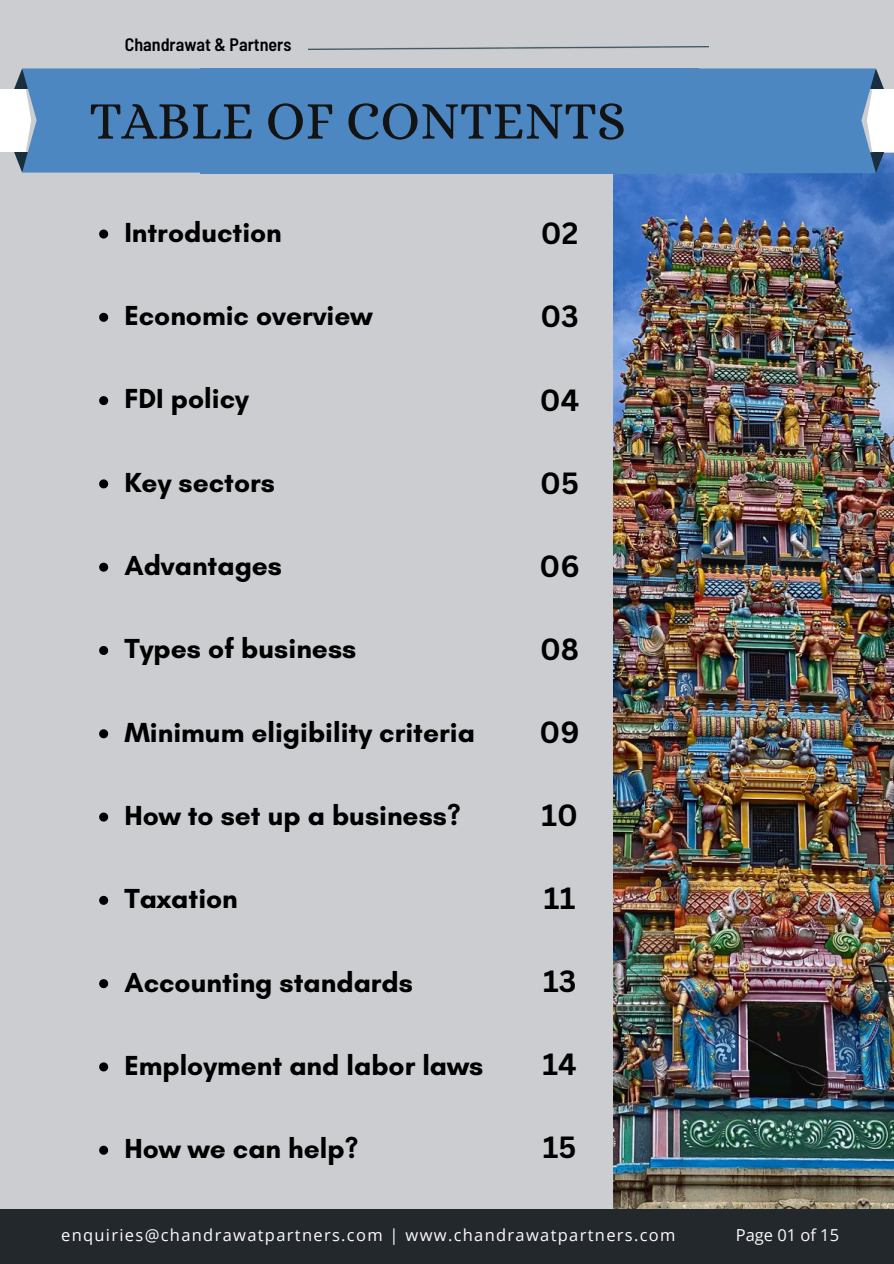
<style>
.page{position:relative;width:894px;height:1264px;background:#fff}
.page>*{position:absolute;margin:0;border:0;box-sizing:border-box;transform-origin:0 0}
.t1{font:54px "Alice";color:#131313}
.t2{font:700 29.85px "Canva Sans";color:#000}
.t3{font:700 28.05px "Glacial Indifference";color:#000}
.t4{font:600 semi-condensed 18px "Barlow";color:#000}
.t5{font:16.5px "Open Sans";letter-spacing:.08em;color:#fdfcfd}
.t6{font:16.5px "Open Sans";color:#fdfcfd}
</style>
<div class="page">
<div style="left:0;top:0;width:893px;height:1263px;background:#cbcdd1"></div>
<img style="left:613px;top:154px;width:280px;height:1054px">
<div style="left:0;top:1208px;width:893px;height:54px;background:#23282d"></div>
<div style="left:861px;top:89px;width:32px;height:63px;background:#fff"></div>
<svg style="left:698px;top:68px;width:185px;height:105px;background:#568cc2"></svg>
<div style="left:0;top:89px;width:37px;height:63px;background:#fff"></div>
<svg style="left:14px;top:68px;width:186px;height:105px;background:#588dc3"></svg>
<div style="left:200px;top:68px;width:498px;height:106px;background:#4d87c2"></div>
<svg style="left:99px;top:229px;width:9px;height:9px"></svg>
<svg style="left:99px;top:313px;width:9px;height:9px"></svg>
<svg style="left:99px;top:396px;width:9px;height:9px"></svg>
<svg style="left:99px;top:479px;width:9px;height:9px"></svg>
<svg style="left:99px;top:562px;width:9px;height:9px"></svg>
<svg style="left:99px;top:646px;width:9px;height:9px"></svg>
<svg style="left:99px;top:729px;width:9px;height:9px"></svg>
<svg style="left:99px;top:812px;width:9px;height:9px"></svg>
<svg style="left:99px;top:895px;width:9px;height:9px"></svg>
<svg style="left:99px;top:979px;width:9px;height:9px"></svg>
<svg style="left:99px;top:1062px;width:9px;height:9px"></svg>
<svg style="left:99px;top:1145px;width:9px;height:9px"></svg>
<p class="t4" style="left:125px;top:33px;width:168px">Chandrawat &amp; Partners</p>
<p class="t1" style="left:89px;top:89px;width:538px">TABLE OF CONTENTS</p>
<h1 class="t3" style="left:124px;top:215px;width:159px">Introduction</h1>
<p class="t2" style="left:540px;top:212px;width:39px">02</p>
<p class="t3" style="left:124px;top:298px;width:249px">Economic overview</p>
<p class="t2" style="left:540px;top:295px;width:40px">03</p>
<p class="t3" style="left:124px;top:382px;width:126px">FDI policy</p>
<h2 class="t2" style="left:540px;top:378px;width:41px">04</h2>
<p class="t3" style="left:124px;top:465px;width:152px">Key sectors</p>
<h2 class="t2" style="left:540px;top:462px;width:40px">05</h2>
<p class="t3" style="left:124px;top:548px;width:159px">Advantages</p>
<h2 class="t2" style="left:539px;top:545px;width:42px">06</h2>
<p class="t3" style="left:124px;top:631px;width:233px">Types of business</p>
<h2 class="t2" style="left:540px;top:628px;width:41px">08</h2>
<p class="t3" style="left:124px;top:715px;width:352px">Minimum eligibility criteria</p>
<h2 class="t2" style="left:539px;top:711px;width:42px">09</h2>
<p class="t3" style="left:124px;top:798px;width:338px">How to set up a business?</p>
<h2 class="t2" style="left:541px;top:794px;width:38px">10</h2>
<p class="t3" style="left:124px;top:881px;width:115px">Taxation</p>
<h2 class="t2" style="left:544px;top:877px;width:33px">11</h2>
<p class="t3" style="left:124px;top:964px;width:290px">Accounting standards</p>
<h2 class="t2" style="left:543px;top:960px;width:35px">13</h2>
<p class="t3" style="left:124px;top:1048px;width:360px">Employment and labor laws</p>
<h2 class="t2" style="left:542px;top:1043px;width:36px">14</h2>
<p class="t3" style="left:124px;top:1131px;width:235px">How we can help?</p>
<h2 class="t2" style="left:542px;top:1126px;width:35px">15</h2>
<h4 class="t5" style="left:61px;top:1223px;width:615px">enquiries@chandrawatpartners.com | www.chandrawatpartners.com</h4>
<p class="t6" style="left:735px;top:1223px;width:105px">Page 01 of 15</p>
</div>
